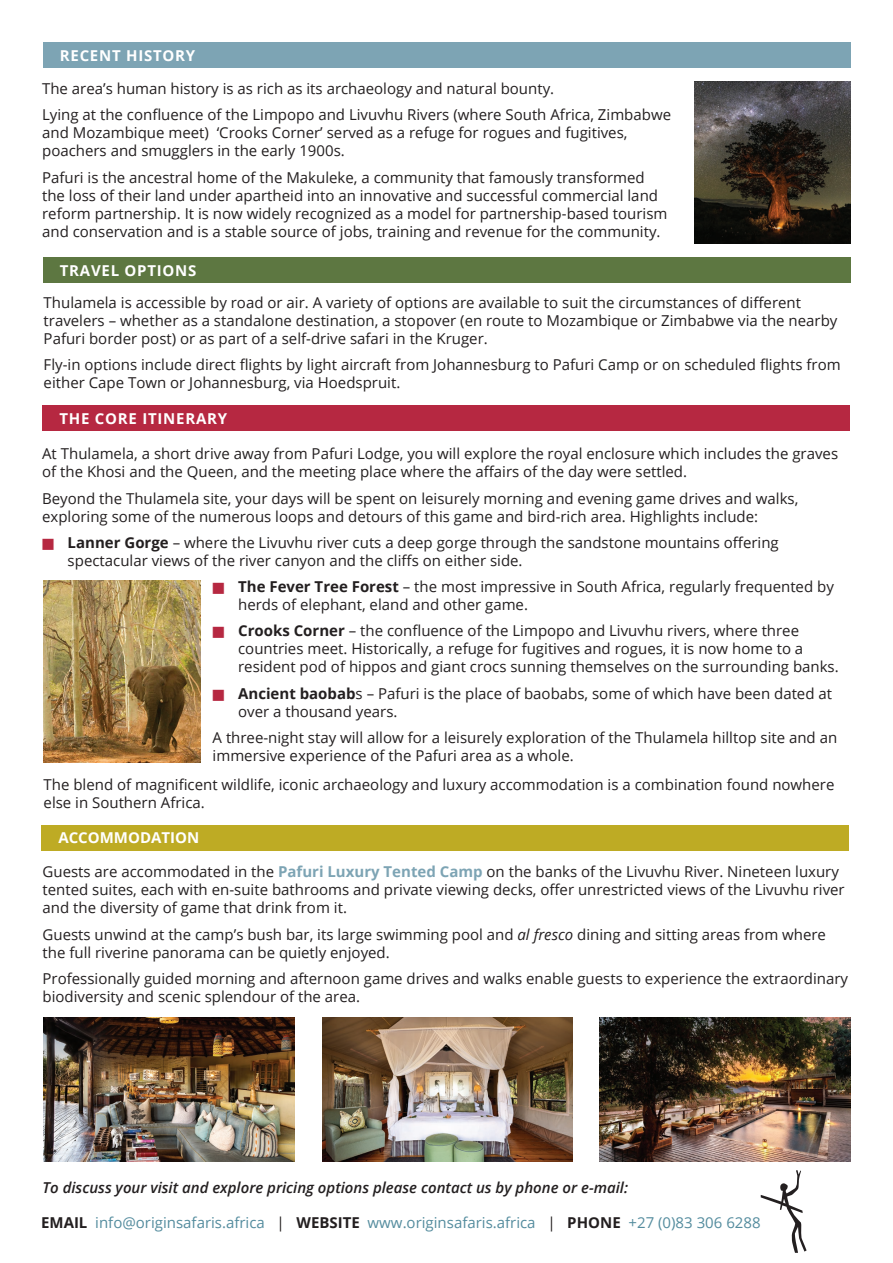
<style>
.page{position:relative;width:893px;height:1263px;background:#fff}
.page>*{position:absolute;margin:0;border:0;box-sizing:border-box;transform-origin:0 0}
.t1{font:15px/18px "Open Sans";color:#231f20}
.t2{font:15px "Open Sans";color:#548c9e}
.t3{font:italic 600 15px "Open Sans";color:#231f20}
.t4{font:700 15px "Open Sans";letter-spacing:.05em;color:#fff}
.t5{font:700 15px "Open Sans";color:#fff}
.s1{color:#b62841}
.s2{font-weight:700}
.s3{font-weight:700;color:#7da4b4}
.s4{font-style:italic}
.s5{font-weight:700;color:#231f20}
.s6{color:#231f20}
</style>
<div class="page">
<div style="left:43px;top:43px;width:807px;height:25px;background:#7da4b4"></div>
<div style="left:43px;top:257px;width:807px;height:26px;background:#5d7741"></div>
<img style="left:694px;top:81px;width:157px;height:162px">
<div style="left:43px;top:405px;width:807px;height:26px;background:#b62841"></div>
<div style="left:41px;top:825px;width:808px;height:25px;background:#beab24"></div>
<img style="left:44px;top:1018px;width:250px;height:144px">
<img style="left:600px;top:1018px;width:250px;height:143px">
<img style="left:322px;top:1018px;width:251px;height:144px">
<svg style="left:761px;top:1170px;width:46px;height:83px"></svg>
<img style="left:44px;top:580px;width:156px;height:183px">
<p class="t4" style="left:60px;top:45px;width:137px">RECENT HISTORY</p>
<p class="t1" style="left:42px;top:74px;width:630px;line-height:26.5px">The area’s human history is as rich as its archaeology and natural bounty.<br>Lying at the confluence of the Limpopo and Livuvhu Rivers (where South Africa, Zimbabwe</p>
<p class="t1" style="left:42px;top:123px;width:587px">and Mozambique meet) ‘Crooks Corner’ served as a refuge for rogues and fugitives, poachers and smugglers in the early 1900s.</p>
<p class="t1" style="left:42px;top:168px;width:627px">Pafuri is the ancestral home of the Makuleke, a community that famously transformed the loss of their land under apartheid into an innovative and successful commercial land reform partnership. It is now widely recognized as a model for partnership-based tourism and conservation and is a stable source of jobs, training and revenue for the community.</p>
<p class="t4" style="left:60px;top:260px;width:138px">TRAVEL OPTIONS</p>
<p class="t1" style="left:44px;top:293px;width:795px">Thulamela is accessible by road or air. A variety of options are available to suit the circumstances of different travelers – whether as a standalone destination, a stopover (en route to Mozambique or Zimbabwe via the nearby<br>Pafuri border post) or as part of a self-drive safari in the Kruger.</p>
<p class="t1" style="left:44px;top:356px;width:798px">Fly-in options include direct flights by light aircraft from Johannesburg to Pafuri Camp or on scheduled flights from either Cape Town or Johannesburg, via Hoedspruit.</p>
<p class="t4" style="left:60px;top:408px;width:169px">THE CORE ITINERARY</p>
<p class="t1" style="left:42px;top:444px;width:797px">At Thulamela, a short drive away from Pafuri Lodge, you will explore the royal enclosure which includes the graves of the Khosi and the Queen, and the meeting place where the affairs of the day were settled.</p>
<p class="t1" style="left:42px;top:489px;width:758px">Beyond the Thulamela site, your days will be spent on leisurely morning and evening game drives and walks, exploring some of the numerous loops and detours of this game and bird-rich area. Highlights include:</p>
<p class="t1" style="left:68px;top:533px;width:713px;text-indent:-26px"><span class="s1">■</span> <span class="s2">Lanner Gorge</span> – where the Livuvhu river cuts a deep gorge through the sandstone mountains offering spectacular views of the river canyon and the cliffs on either side.</p>
<p class="t1" style="left:238px;top:577px;width:597px;text-indent:-26px"><span class="s1">■</span> <span class="s2">The Fever Tree Forest</span> – the most impressive in South Africa, regularly frequented by herds of elephant, eland and other game.</p>
<p class="t1" style="left:238px;top:622px;width:602px;text-indent:-26px"><span class="s1">■</span> <span class="s2">Crooks Corner</span> – the confluence of the Limpopo and Livuvhu rivers, where three countries meet. Historically, a refuge for fugitives and rogues, it is now home to a resident pod of hippos and giant crocs sunning themselves on the surrounding banks.</p>
<p class="t1" style="left:238px;top:684px;width:595px;text-indent:-26px"><span class="s1">■</span> <span class="s2">Ancient baobab</span>s – Pafuri is the place of baobabs, some of which have been dated at over a thousand years.</p>
<p class="t1" style="left:213px;top:729px;width:626px">A three-night stay will allow for a leisurely exploration of the Thulamela hilltop site and an immersive experience of the Pafuri area as a whole.</p>
<p class="t1" style="left:44px;top:775px;width:792px">The blend of magnificent wildlife, iconic archaeology and luxury accommodation is a combination found nowhere else in Southern Africa.</p>
<p class="t5" style="left:58px;top:827px;width:142px">ACCOMMODATION</p>
<p class="t1" style="left:43px;top:862px;width:804px">Guests are accommodated in the <span class="s3">Pafuri Luxury Tented Camp</span> on the banks of the Livuvhu River. Nineteen luxury tented suites, each with en-suite bathrooms and private viewing decks, offer unrestricted views of the Livuvhu river and the diversity of game that drink from it.</p>
<p class="t1" style="left:43px;top:925px;width:785px">Guests unwind at the camp’s bush bar, its large swimming pool and <span class="s4">al fresco</span> dining and sitting areas from where the full riverine panorama can be quietly enjoyed.</p>
<p class="t1" style="left:43px;top:969px;width:807px">Professionally guided morning and afternoon game drives and walks enable guests to experience the extraordinary biodiversity and scenic splendour of the area.</p>
<p class="t3" style="left:43px;top:1177px;width:587px">To discuss your visit and explore pricing options please contact us by phone or e-mail:</p>
<p class="t2" style="left:41px;top:1212px;width:721px"><span class="s5">EMAIL</span> info@originsafaris.africa <span class="s6">|</span> <span class="s5">WEBSITE</span> www.originsafaris.africa <span class="s6">|</span> <span class="s5">PHONE</span> +27 (0)83 306 6288</p>
</div>
